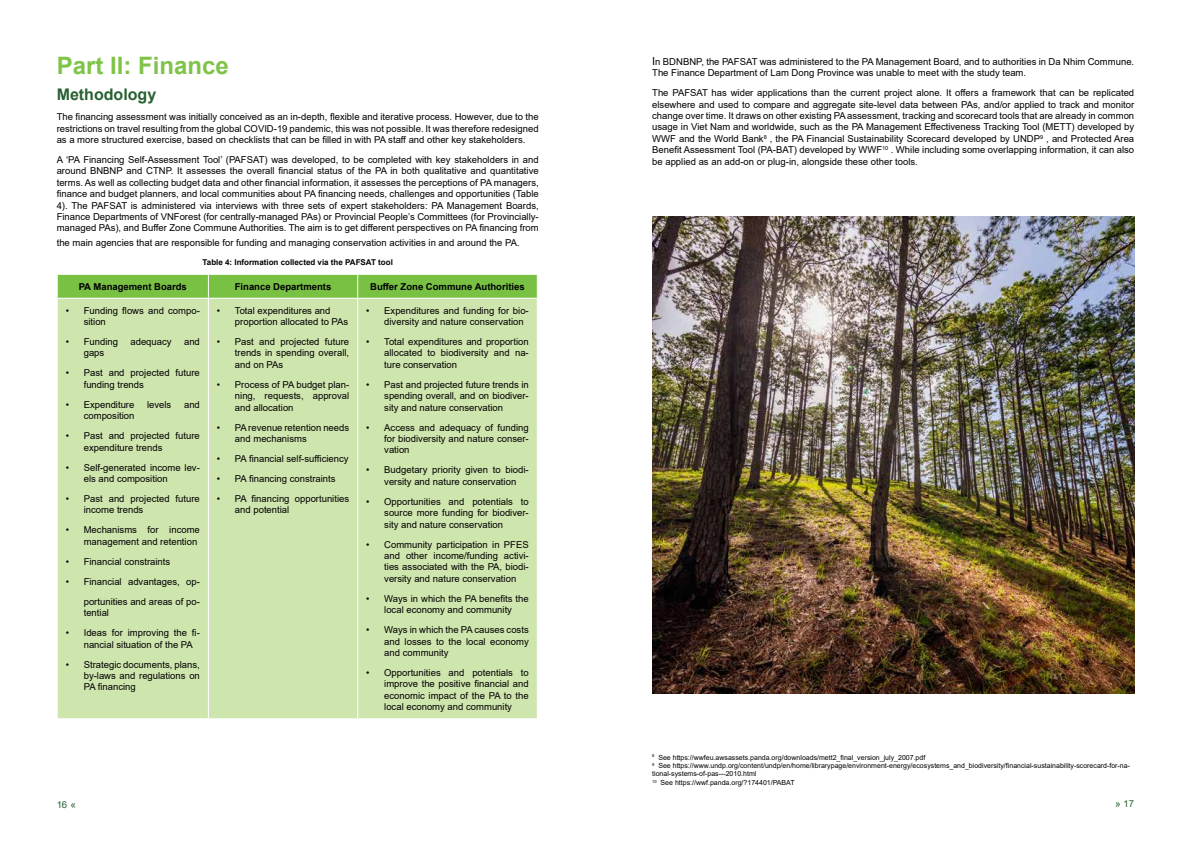
<style>
.page{position:relative;width:1191px;height:842px;background:#fff}
.page>*{position:absolute;margin:0;border:0;box-sizing:border-box;transform-origin:0 0}
.t1{font:700 24px "Arial";color:#7fc349}
.t2{font:700 16px "Arial";color:#276131}
.t3{font:9.5px/11.4px "Arial";color:#000;text-align:justify}
.t4{font:700 9.5px "Arial";color:#000}
.t5{font:9.5px "Arial";color:#276131}
.t6{font:700 8px "Arial";color:#000}
.t7{font:7px/8.4px "Arial";color:#000}
.s1{font-size:11px}
.s2{font-size:10px}
</style>
<div class="page">
<div style="left:58px;top:299px;width:479px;height:419px;background:#cfe5ae"></div>
<svg style="left:57px;top:274px;width:481px;height:24px;background:#7fc44d"></svg>
<hr style="left:208px;top:299px;width:1px;height:419px;background:#fff">
<hr style="left:357px;top:299px;width:1px;height:419px;background:#fff">
<img style="left:652px;top:217px;width:482px;height:477px">
<h1 class="t1" style="left:57px;top:49px;width:174px">Part II: Finance</h1>
<h2 class="t2" style="left:57px;top:83px;width:101px">Methodology</h2>
<p class="t3" style="left:57px;top:111px;width:483px">The financing assessment was initially conceived as an in-depth, flexible and iterative process. However, due to the restrictions on travel resulting from the global COVID-19 pandemic, this was not possible. It was therefore redesigned as a more structured exercise, based on checklists that can be filled in with PA staff and other key stakeholders.</p>
<p class="t3" style="left:57px;top:154px;width:483px">A ‘PA Financing Self-Assessment Tool’ (PAFSAT) was developed, to be completed with key stakeholders in and around BNBNP and CTNP. It assesses the overall financial status of the PA in both qualitative and quantitative terms. As well as collecting budget data and other financial information, it assesses the perceptions of PA managers, finance and budget planners, and local communities about PA financing needs, challenges and opportunities (Table 4). The PAFSAT is administered via interviews with three sets of expert stakeholders: PA Management Boards, Finance Departments of VNForest (for centrally-managed PAs) or Provincial People’s Committees (for Provincially&shy;managed PAs), and Buffer Zone Commune Authorities. The aim is to get different perspectives on PA financing from</p>
<p class="t3" style="left:57px;top:237px;width:464px">the main agencies that are responsible for funding and managing conservation activities in and around the PA.</p>
<p class="t6" style="left:203px;top:257px;width:192px">Table 4: Information collected via the PAFSAT tool</p>
<p class="t4" style="left:79px;top:280px;width:110px">PA Management Boards</p>
<p class="t4" style="left:235px;top:280px;width:98px">Finance Departments</p>
<p class="t4" style="left:370px;top:280px;width:156px">Buffer Zone Commune Authorities</p>
<p class="t3" style="left:84px;top:305px;width:118px;text-indent:-18px">• Funding flows and compo&shy;sition</p>
<p class="t3" style="left:66px;top:336px;width:54px">• Funding</p>
<p class="t3" style="left:130px;top:336px;width:43px">adequacy</p>
<p class="t3" style="left:184px;top:336px;width:17px">and</p>
<p class="t3" style="left:84px;top:347px;width:22px">gaps</p>
<p class="t3" style="left:84px;top:367px;width:118px;text-indent:-18px">• Past and projected future funding trends</p>
<p class="t3" style="left:66px;top:399px;width:70px">• Expenditure</p>
<p class="t3" style="left:147px;top:399px;width:26px">levels</p>
<p class="t3" style="left:184px;top:399px;width:17px">and</p>
<p class="t3" style="left:84px;top:410px;width:52px">composition</p>
<p class="t3" style="left:84px;top:430px;width:118px;text-indent:-18px">• Past and projected future expenditure trends</p>
<p class="t3" style="left:84px;top:461px;width:118px;text-indent:-18px">• Self-generated income lev&shy;els and composition</p>
<p class="t3" style="left:84px;top:493px;width:118px;text-indent:-18px">• Past and projected future income trends</p>
<p class="t3" style="left:66px;top:524px;width:136px;text-align:right">• Mechanisms for income management and retention</p>
<p class="t3" style="left:66px;top:556px;width:106px">• Financial constraints</p>
<p class="t3" style="left:66px;top:571px;width:136px;line-height:20px;text-align:right">• Financial advantages, op&shy;portunities and areas of po-</p>
<p class="t3" style="left:84px;top:607px;width:27px">tential</p>
<p class="t3" style="left:84px;top:627px;width:118px;text-indent:-18px">• Ideas for improving the fi&shy;nancial situation of the PA</p>
<p class="t3" style="left:84px;top:658px;width:118px;text-indent:-18px">• Strategic documents, plans, by-laws and regulations on PA financing</p>
<p class="t3" style="left:384px;top:304px;width:146px;text-indent:-18px">• Expenditures and funding for bio&shy;diversity and nature conservation</p>
<p class="t3" style="left:384px;top:336px;width:146px;text-indent:-18px">• Total expenditures and proportion allocated to biodiversity and na&shy;ture conservation</p>
<p class="t3" style="left:384px;top:379px;width:146px;text-indent:-18px">• Past and projected future trends in spending overall, and on biodiver&shy;sity and nature conservation</p>
<p class="t3" style="left:384px;top:421px;width:146px;text-indent:-18px">• Access and adequacy of funding for biodiversity and nature conser&shy;vation</p>
<p class="t3" style="left:366px;top:464px;width:164px;text-align:center">• Budgetary priority given to biodi&shy;versity and nature conservation</p>
<p class="t3" style="left:384px;top:496px;width:146px;text-indent:-18px">• Opportunities and potentials to source more funding for biodiver&shy;sity and nature conservation</p>
<p class="t3" style="left:384px;top:538px;width:146px;text-indent:-18px">• Community participation in PFES and other income/funding activi&shy;ties associated with the PA, biodi&shy;versity and nature conservation</p>
<p class="t3" style="left:366px;top:593px;width:164px;text-align:center">• Ways in which the PA benefits the local economy and community</p>
<p class="t3" style="left:384px;top:624px;width:146px;text-indent:-18px">• Ways in which the PA causes costs and losses to the local economy and community</p>
<p class="t3" style="left:384px;top:667px;width:146px;text-indent:-18px">• Opportunities and potentials to improve the positive financial and economic impact of the PA to the local economy and community</p>
<p class="t3" style="left:235px;top:304px;width:115px;text-indent:-18px">• Total expenditures and proportion allocated to PAs</p>
<p class="t3" style="left:235px;top:336px;width:116px;text-indent:-18px">• Past and projected future trends in spending overall, and on PAs</p>
<p class="t3" style="left:235px;top:379px;width:116px;text-indent:-18px">• Process of PA budget plan&shy;ning, requests, approval and allocation</p>
<p class="t3" style="left:235px;top:421px;width:116px;text-indent:-18px">• PA revenue retention needs and mechanisms</p>
<p class="t3" style="left:217px;top:453px;width:133px">• PA financial self-sufficiency</p>
<p class="t3" style="left:217px;top:473px;width:120px">• PA financing constraints</p>
<p class="t3" style="left:235px;top:493px;width:116px;text-indent:-18px">• PA financing opportunities and potential</p>
<p class="t3" style="left:652px;top:56px;width:483px"><span class="s1">I</span>n BDNBNP, the PAFSAT was administered to the PA Management Board, and to authorities in Da Nhim Commune.<br>The Finance Department of Lam Dong Province was unable to meet with the study team.</p>
<p class="t3" style="left:652px;top:87px;width:483px">The PAFSAT has wider applications than the current project alone. It offers a framework that can be replicated elsewhere and used to compare and aggregate site-level data between PAs, and/or applied to track and monitor change over time. It draws on other existing PA assessment, tracking and scorecard tools that are already in common usage in Viet Nam and worldwide, such as the PA Management Effectiveness Tracking Tool (METT) developed by WWF and the World Bank<sup>8</sup> , the PA Financial Sustainability Scorecard developed by UNDP<sup>9</sup> , and Protected Area Benefit Assessment Tool (PA-BAT) developed by WWF<sup>10</sup> . While including some overlapping information, it can also be applied as an add-on or plug-in, alongside these other tools.</p>
<p class="t7" style="left:652px;top:753px;width:479px"><sup>8</sup> See https://wwfeu.awsassets.panda.org/downloads/mett2_final_version_july_2007.pdf<br><sup>9</sup> See https://www.undp.org/content/undp/en/home/librarypage/environment-energy/ecosystems_and_biodiversity/financial-sustainability-scorecard-for-na&shy;tional-systems-of-pas---2010.html<br><sup>10</sup> See https://wwf.panda.org/?174401/PABAT</p>
<p class="t5" style="left:57px;top:798px;width:21px">16 <span class="s2">«</span></p>
<p class="t5" style="left:1115px;top:797px;width:20px"><span class="s2">»</span> 17</p>
</div>
